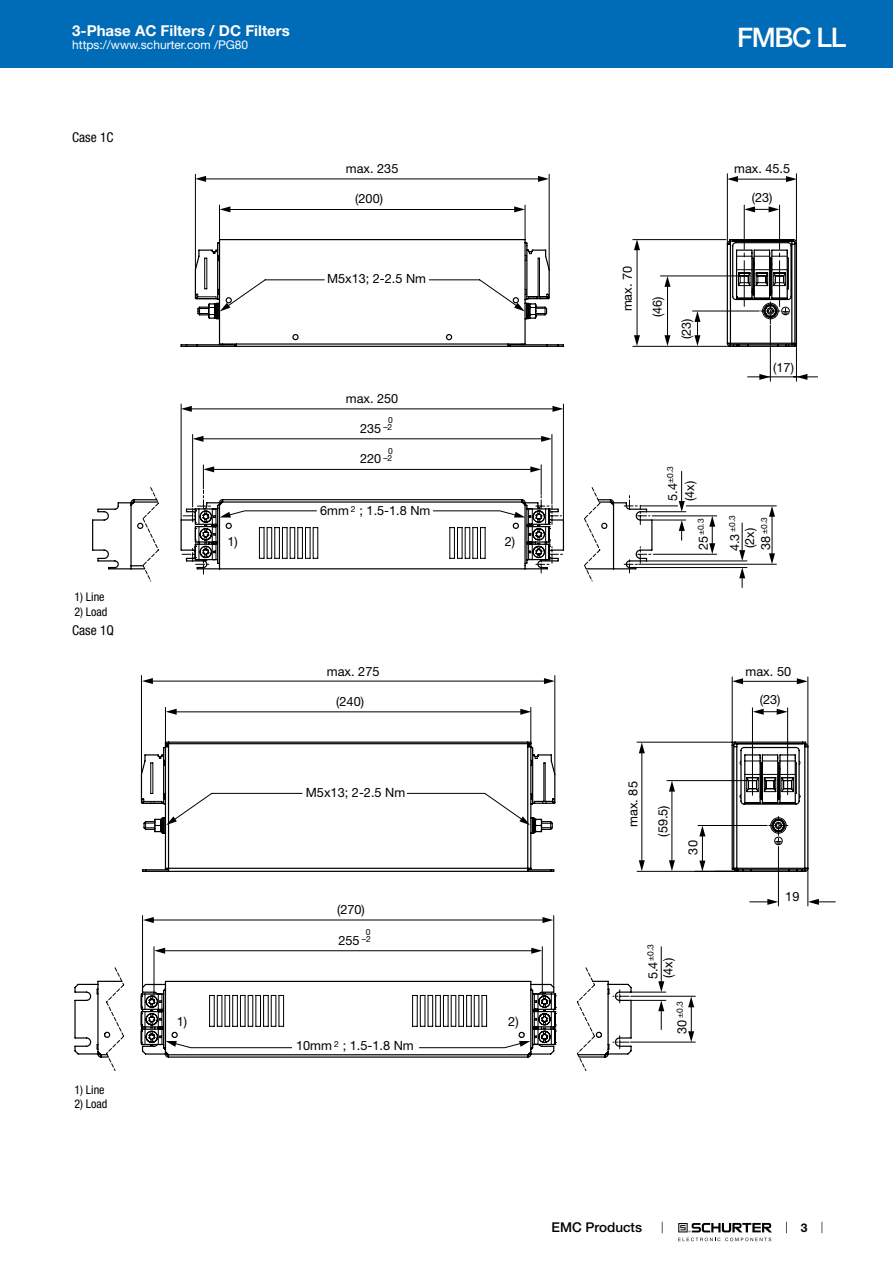
<style>
.page{position:relative;width:893px;height:1263px;background:#fff}
.page>*{position:absolute;margin:0;border:0;box-sizing:border-box;transform-origin:0 0}
.t1{font:500 27px "Helvetica Neue LT";letter-spacing:-.05em;color:#fff}
.t2{font:700 15px "Helvetica Neue LT";color:#fff}
.t3{font:condensed 13.5px "Helvetica Neue LT";color:#000}
.t4{font:500 13.5px "Helvetica Neue LT";color:#000}
.t5{font:12.75px/15px "Helvetica Neue LT";color:#000}
.t6{font:12px "Helvetica Neue LT";color:#fff}
.t7{font:condensed 12px "Helvetica Neue LT";color:#000}
.t8{font:700 12px "Helvetica Neue LT";color:#000}
.t9{font:8.55px "Helvetica Neue LT";color:#000}
.t10{font:8.4px "Helvetica Neue LT";color:#000}
.s1{font-size:12.75px}
</style>
<div class="page">
<svg style="left:678px;top:1223px;width:94px;height:18px"></svg>
<div style="left:0;top:0;width:893px;height:68px;background:#006bb6"></div>
<svg style="left:195px;top:173px;width:602px;height:209px"></svg>
<svg style="left:744px;top:242px;width:1px;height:64px"></svg>
<svg style="left:761px;top:242px;width:29px;height:82px"></svg>
<svg style="left:181px;top:404px;width:596px;height:184px"></svg>
<svg style="left:198px;top:319px;width:349px;height:168px"></svg>
<svg style="left:727px;top:176px;width:11px;height:6px"></svg>
<svg style="left:786px;top:176px;width:11px;height:6px"></svg>
<svg style="left:744px;top:206px;width:11px;height:6px"></svg>
<svg style="left:769px;top:206px;width:10px;height:6px"></svg>
<svg style="left:195px;top:176px;width:11px;height:6px"></svg>
<svg style="left:538px;top:176px;width:11px;height:6px"></svg>
<svg style="left:220px;top:206px;width:10px;height:6px"></svg>
<svg style="left:514px;top:206px;width:11px;height:6px"></svg>
<svg style="left:664px;top:335px;width:6px;height:11px"></svg>
<svg style="left:664px;top:276px;width:6px;height:11px"></svg>
<svg style="left:694px;top:335px;width:6px;height:11px"></svg>
<svg style="left:694px;top:311px;width:6px;height:11px"></svg>
<svg style="left:634px;top:335px;width:6px;height:11px"></svg>
<svg style="left:634px;top:239px;width:6px;height:11px"></svg>
<svg style="left:797px;top:374px;width:10px;height:6px"></svg>
<svg style="left:759px;top:374px;width:11px;height:6px"></svg>
<svg style="left:195px;top:251px;width:355px;height:68px"></svg>
<svg style="left:92px;top:487px;width:561px;height:95px"></svg>
<svg style="left:193px;top:436px;width:10px;height:6px"></svg>
<svg style="left:541px;top:436px;width:11px;height:6px"></svg>
<svg style="left:181px;top:406px;width:11px;height:6px"></svg>
<svg style="left:552px;top:406px;width:11px;height:6px"></svg>
<svg style="left:203px;top:466px;width:11px;height:6px"></svg>
<svg style="left:530px;top:466px;width:11px;height:6px"></svg>
<svg style="left:709px;top:543px;width:6px;height:11px"></svg>
<svg style="left:709px;top:516px;width:6px;height:11px"></svg>
<svg style="left:739px;top:550px;width:6px;height:11px"></svg>
<svg style="left:739px;top:567px;width:6px;height:11px"></svg>
<svg style="left:769px;top:553px;width:6px;height:11px"></svg>
<svg style="left:769px;top:506px;width:6px;height:11px"></svg>
<svg style="left:679px;top:501px;width:6px;height:11px"></svg>
<svg style="left:679px;top:520px;width:6px;height:11px"></svg>
<svg style="left:151px;top:833px;width:628px;height:74px"></svg>
<svg style="left:141px;top:675px;width:496px;height:154px"></svg>
<svg style="left:637px;top:676px;width:199px;height:230px"></svg>
<svg style="left:752px;top:744px;width:1px;height:51px"></svg>
<svg style="left:787px;top:744px;width:1px;height:51px"></svg>
<svg style="left:142px;top:915px;width:554px;height:139px"></svg>
<svg style="left:108px;top:967px;width:487px;height:104px"></svg>
<svg style="left:732px;top:678px;width:11px;height:6px"></svg>
<svg style="left:797px;top:678px;width:11px;height:6px"></svg>
<svg style="left:753px;top:709px;width:11px;height:6px"></svg>
<svg style="left:777px;top:709px;width:11px;height:6px"></svg>
<svg style="left:142px;top:678px;width:11px;height:6px"></svg>
<svg style="left:544px;top:678px;width:11px;height:6px"></svg>
<svg style="left:166px;top:709px;width:11px;height:6px"></svg>
<svg style="left:520px;top:709px;width:11px;height:6px"></svg>
<svg style="left:144px;top:816px;width:408px;height:17px"></svg>
<svg style="left:77px;top:980px;width:476px;height:78px"></svg>
<svg style="left:143px;top:917px;width:11px;height:6px"></svg>
<svg style="left:542px;top:917px;width:11px;height:6px"></svg>
<svg style="left:154px;top:948px;width:11px;height:6px"></svg>
<svg style="left:531px;top:948px;width:11px;height:6px"></svg>
<svg style="left:688px;top:1031px;width:6px;height:11px"></svg>
<svg style="left:688px;top:996px;width:6px;height:11px"></svg>
<svg style="left:658px;top:981px;width:6px;height:11px"></svg>
<svg style="left:658px;top:1000px;width:6px;height:11px"></svg>
<svg style="left:669px;top:860px;width:6px;height:11px"></svg>
<svg style="left:669px;top:781px;width:6px;height:10px"></svg>
<svg style="left:639px;top:860px;width:6px;height:11px"></svg>
<svg style="left:639px;top:742px;width:6px;height:11px"></svg>
<svg style="left:699px;top:860px;width:6px;height:11px"></svg>
<svg style="left:699px;top:825px;width:6px;height:11px"></svg>
<svg style="left:808px;top:899px;width:11px;height:6px"></svg>
<svg style="left:767px;top:899px;width:11px;height:6px"></svg>
<p class="t2" style="left:72px;top:25px;width:219px">3-Phase AC Filters / DC Filters</p>
<p class="t6" style="left:72px;top:41px;width:178px">https://www.schurter.com /PG80</p>
<h1 class="t1" style="left:737px;top:22px;width:110px">FMBC LL</h1>
<p class="t3" style="left:72px;top:133px;width:43px">Case 1C</p>
<p class="t7" style="left:74px;top:593px;width:32px">1) Line</p>
<p class="t7" style="left:74px;top:607px;width:35px">2) Load</p>
<p class="t3" style="left:72px;top:625px;width:43px">Case 1Q</p>
<p class="t7" style="left:74px;top:1085px;width:32px">1) Line</p>
<p class="t7" style="left:74px;top:1100px;width:35px">2) Load</p>
<p class="t5" style="left:346px;top:162px;width:54px">max. 235</p>
<p class="t5" style="left:355px;top:192px;width:29px">(200)</p>
<p class="t5" style="left:734px;top:162px;width:57px">max. 45.5</p>
<p class="t5" style="left:752px;top:191px;width:22px">(23)</p>
<p class="t5" style="left:327px;top:272px;width:101px">M5x13; 2-2.5 Nm</p>
<p class="t5" style="left:621px;top:311px;width:47px;rotate:-90deg">max. 70</p>
<p class="t5" style="left:346px;top:392px;width:54px">max. 250</p>
<p class="t10" style="left:388px;top:417px;width:6px">0</p>
<p class="t5" style="left:360px;top:422px;width:34px">235 <sup>–2</sup></p>
<p class="t10" style="left:388px;top:447px;width:6px">0</p>
<p class="t5" style="left:360px;top:452px;width:34px">220 <sup>–2</sup></p>
<p class="t5" style="left:320px;top:504px;width:112px">6mm ; 1.5-1.8 Nm</p>
<p class="t10" style="left:351px;top:506px;width:6px">2</p>
<p class="t5" style="left:228px;top:535px;width:12px">1)</p>
<p class="t5" style="left:505px;top:535px;width:12px">2)</p>
<p class="t5" style="left:651px;top:317px;width:22px;rotate:-90deg">(46)</p>
<p class="t5" style="left:680px;top:339px;width:22px;rotate:-90deg">(23)</p>
<p class="t10" style="left:667px;top:483px;width:18px;rotate:-90deg">±0.3</p>
<p class="t5" style="left:665px;top:501px;width:22px;line-height:17px;rotate:-90deg">5.4 (4x)</p>
<p class="t5" style="left:773px;top:361px;width:22px">(17)</p>
<p class="t10" style="left:729px;top:532px;width:18px;rotate:-90deg">±0.3</p>
<p class="t10" style="left:698px;top:550px;width:33px;rotate:-90deg"><span class="s1">25</span>±0.3</p>
<p class="t10" style="left:761px;top:550px;width:34px;rotate:-90deg"><span class="s1">38</span> ±0.3</p>
<p class="t5" style="left:728px;top:551px;width:25px;rotate:-90deg">4.3 (2x)</p>
<p class="t5" style="left:327px;top:665px;width:54px">max. 275</p>
<p class="t5" style="left:336px;top:695px;width:29px">(240)</p>
<p class="t5" style="left:306px;top:786px;width:101px">M5x13; 2-2.5 Nm</p>
<p class="t5" style="left:337px;top:903px;width:29px">(270)</p>
<p class="t9" style="left:366px;top:929px;width:6px">0</p>
<p class="t5" style="left:338px;top:934px;width:34px">255 <sup>–2</sup></p>
<p class="t5" style="left:177px;top:1015px;width:12px">1)</p>
<p class="t5" style="left:508px;top:1015px;width:12px">2)</p>
<p class="t5" style="left:296px;top:1039px;width:119px">10mm ; 1.5-1.8 Nm</p>
<p class="t9" style="left:334px;top:1041px;width:6px">2</p>
<p class="t5" style="left:626px;top:827px;width:47px;rotate:-90deg">max. 85</p>
<p class="t5" style="left:657px;top:837px;width:33px;rotate:-90deg">(59.5)</p>
<p class="t5" style="left:686px;top:854px;width:16px;rotate:-90deg">30</p>
<p class="t9" style="left:647px;top:961px;width:18px;rotate:-90deg">±0.3</p>
<p class="t5" style="left:646px;top:979px;width:23px;rotate:-90deg">5.4 (4x)</p>
<p class="t9" style="left:676px;top:1034px;width:34px;rotate:-90deg"><span class="s1">30</span> ±0.3</p>
<p class="t5" style="left:746px;top:665px;width:47px">max. 50</p>
<p class="t5" style="left:760px;top:693px;width:22px">(23)</p>
<p class="t5" style="left:785px;top:890px;width:16px">19</p>
<p class="t4" style="left:552px;top:1220px;width:92px">EMC Products</p>
<p class="t8" style="left:801px;top:1223px;width:8px">3</p>
</div>
